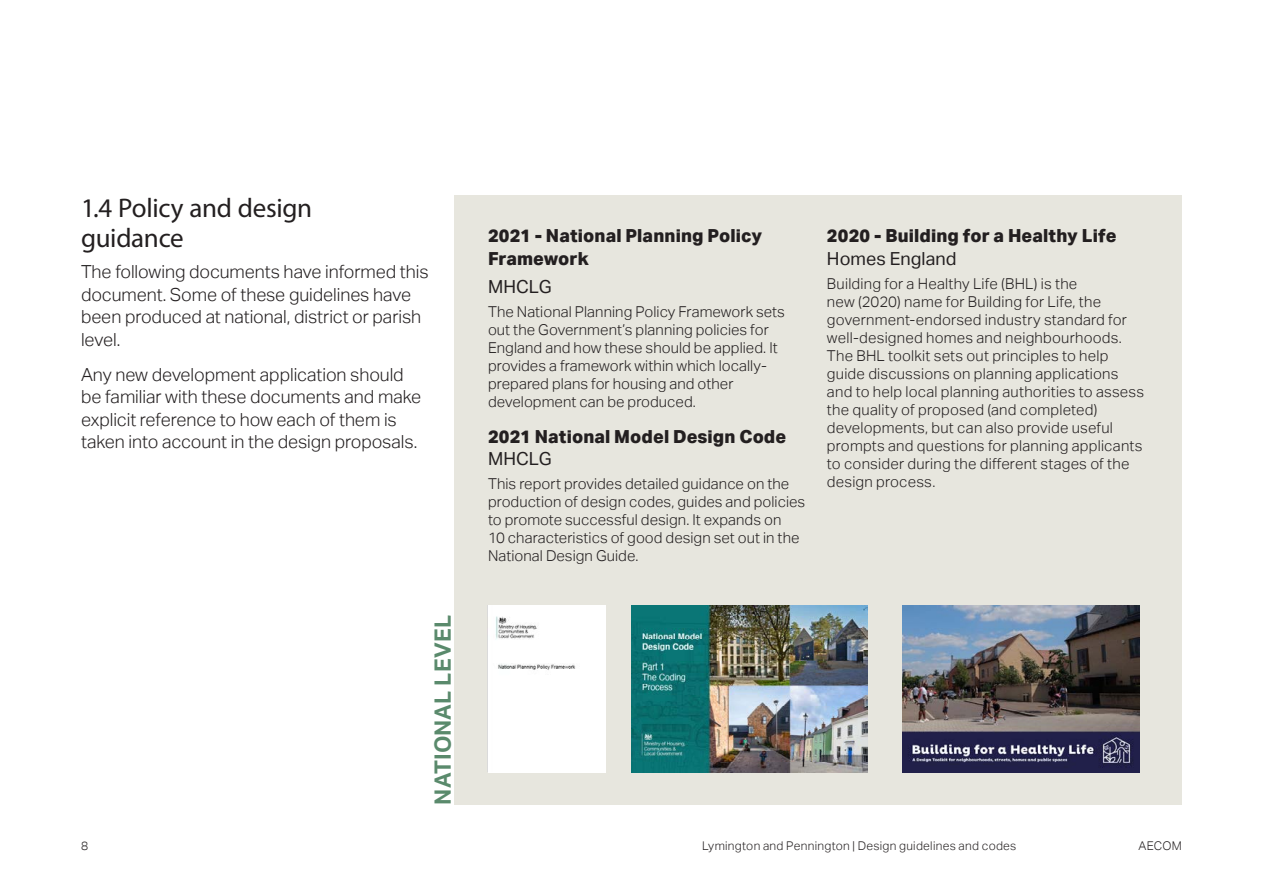
<style>
.page{position:relative;width:1263px;height:893px;background:#fff}
.page>*{position:absolute;margin:0;border:0;box-sizing:border-box;transform-origin:0 0}
.Numbered_Heading_L2{font:27px/30px "Myriad Pro";letter-spacing:-.01em;color:#231f20}
._01__Cover_Subheadin{font:700 22.5px "AECOM Sans";letter-spacing:.005em;color:#5a8a6c}
.Body_Text_Lt_12_15{font:300 18px/22.5px "AECOM Sans";letter-spacing:-.005em;color:#231f20}
._02__Cover_Heading_1{font:800 18px/22.5px "AECOM Sans";letter-spacing:.005em;color:#231f20}
._02__Cover_Heading_1-2{font:18px "AECOM Sans";letter-spacing:.005em;color:#231f20}
.Table_Body_Text_Lt_1{font:300 15px/18px "AECOM Sans";letter-spacing:.01em;color:#231f20}
.t1{font:300 12px "AECOM Sans";letter-spacing:.025em;color:#231f20}
.s1{font-weight:400}
</style>
<div class="page">
<div style="left:454px;top:195px;width:728px;height:610px;background:#e7e6de"></div>
<img style="left:632px;top:606px;width:236px;height:167px">
<div style="left:488px;top:606px;width:117px;height:165px;background:#fff"></div>
<img style="left:902px;top:606px;width:237px;height:166px">
<h2 class="Numbered_Heading_L2" style="left:81px;top:192px;width:233px">1.4 Policy and design guidance</h2>
<p class="Body_Text_Lt_12_15" style="left:81px;top:261px;width:349px">The following documents have informed this document. Some of these guidelines have been produced at national, district or parish level.</p>
<p class="Body_Text_Lt_12_15" style="left:81px;top:363px;width:342px">Any new development application should be familiar with these documents and make explicit reference to how each of them is taken into account in the design proposals.</p>
<p class="_01__Cover_Subheadin" style="left:430px;top:805px;width:191px;rotate:-90deg">NATIONAL LEVEL</p>
<p class="_02__Cover_Heading_1" style="left:488px;top:224px;width:276px">2021 - National Planning Policy<br>Framework</p>
<p class="_02__Cover_Heading_1-2" style="left:488px;top:277px;width:65px">MHCLG</p>
<h2 class="Table_Body_Text_Lt_1" style="left:488px;top:303px;width:298px">The National Planning Policy Framework sets out the Government’s planning policies for England and how these should be applied. It provides a framework within which locally&shy;prepared plans for housing and other development can be produced.</h2>
<p class="_02__Cover_Heading_1" style="left:488px;top:424px;width:300px">2021 National Model Design Code<br><span class="s1">MHCLG</span></p>
<h2 class="Table_Body_Text_Lt_1" style="left:488px;top:475px;width:319px">This report provides detailed guidance on the production of design codes, guides and policies to promote successful design. It expands on<br>10 characteristics of good design set out in the National Design Guide.</h2>
<p class="_02__Cover_Heading_1" style="left:827px;top:224px;width:291px">2020 - Building for a Healthy Life<br><span class="s1">Homes England</span></p>
<h2 class="Table_Body_Text_Lt_1" style="left:827px;top:275px;width:319px">Building for a Healthy Life (BHL) is the<br>new (2020) name for Building for Life, the government-endorsed industry standard for well-designed homes and neighbourhoods.<br>The BHL toolkit sets out principles to help guide discussions on planning applications and to help local planning authorities to assess the quality of proposed (and completed) developments, but can also provide useful prompts and questions for planning applicants to consider during the different stages of the design process.</h2>
<p class="t1" style="left:702px;top:838px;width:316px">Lymington and Pennington | Design guidelines and codes</p>
<p class="t1" style="left:81px;top:838px;width:9px">8</p>
<p class="t1" style="left:1138px;top:838px;width:45px">AECOM</p>
</div>
